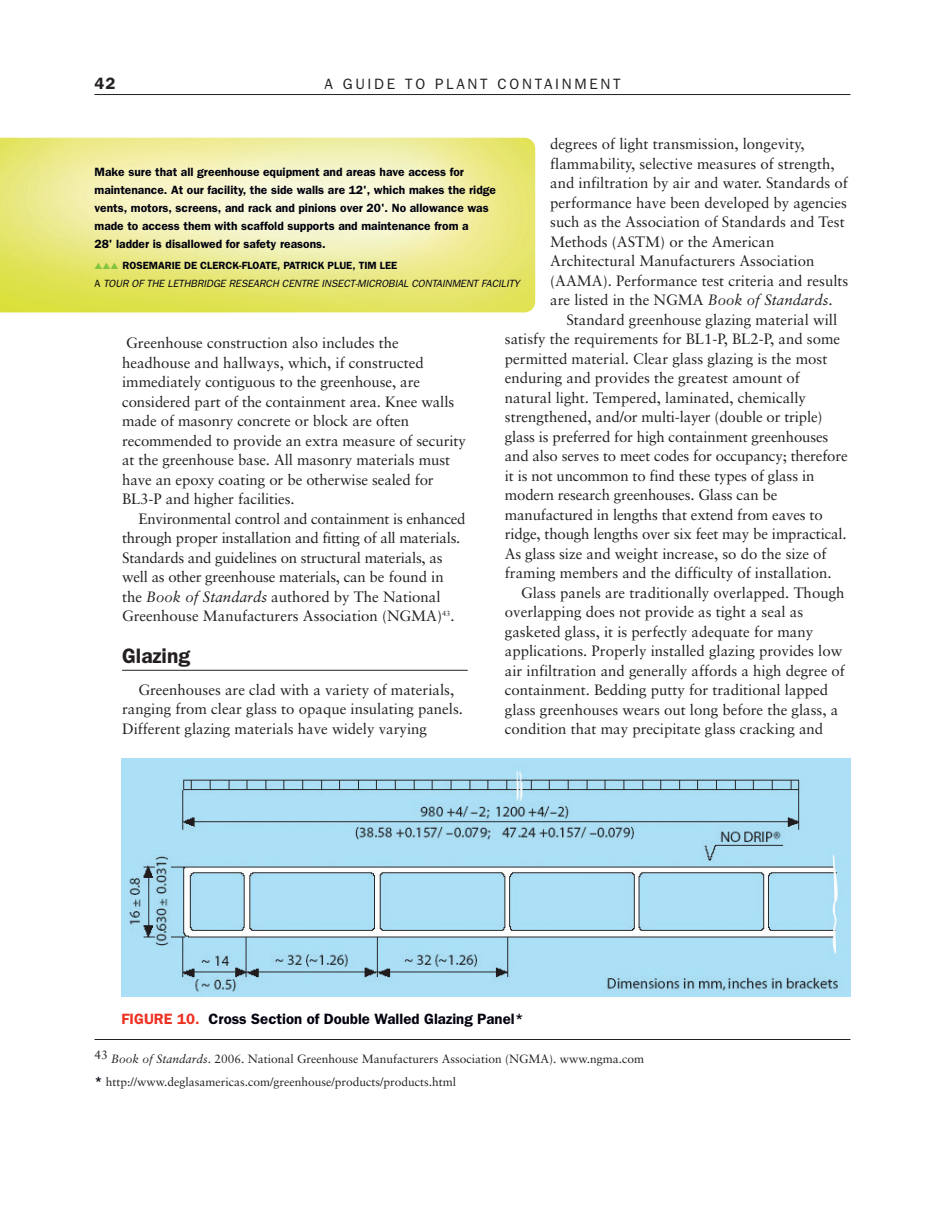
<style>
.page{position:relative;width:945px;height:1215px;background:#fff}
.page>*{position:absolute;margin:0;border:0;box-sizing:border-box;transform-origin:0 0}
.t1{font:600 21px "Franklin Gothic";color:#231f20}
.t2{font:600 16.5px "Franklin Gothic";color:#231f20}
.t3{font:15px/19.5px "Sabon";color:#231f20}
.t4{font:600 15px "Franklin Gothic";color:#00000d}
.t5{font:15px "Franklin Gothic";letter-spacing:.18em;color:#231f20}
.t6{font:600 12px/18px "Franklin Gothic";color:#00000d}
.t7{font:12px/22.5px "Sabon";color:#231f20}
.t8{font:italic 10.5px/18px "Franklin Gothic";color:#00000d}
.s1{font-style:italic}
.s2{color:#84c440}
.s3{font-weight:600;font-style:normal}
.s4{font-style:normal}
.s5{color:#ef3122}
.s6{font-family:"Franklin Gothic";font-weight:600;font-size:13.5px;color:#00000d}
</style>
<div class="page">
<hr style="left:94px;top:94px;width:756px;height:1px;background:#231f20">
<hr style="left:122px;top:670px;width:346px;height:1px;background:#231f20">
<hr style="left:94px;top:1039px;width:756px;height:1px;background:#231f20">
<img style="left:0;top:138px;width:535px;height:174px">
<img style="left:122px;top:759px;width:728px;height:237px">
<p class="t2" style="left:94px;top:73px;width:22px">42</p>
<p class="t5" style="left:324px;top:75px;width:298px">A GUIDE TO PLANT CONTAINMENT</p>
<p class="t3" style="left:550px;top:135px;width:300px">degrees of light transmission, longevity, flammability, selective measures of strength, and infiltration by air and water. Standards of performance have been developed by agencies such as the Association of Standards and Test Methods (ASTM) or the American Architectural Manufacturers Association (AAMA). Performance test criteria and results are listed in the NGMA <span class="s1">Book of Standards</span>.</p>
<p class="t3" style="left:505px;top:311px;width:344px;text-indent:62px">Standard greenhouse glazing material will satisfy the requirements for BL1-P, BL2-P, and some permitted material. Clear glass glazing is the most enduring and provides the greatest amount of natural light. Tempered, laminated, chemically strengthened, and/or multi-layer (double or triple) glass is preferred for high containment greenhouses and also serves to meet codes for occupancy; therefore it is not uncommon to find these types of glass in modern research greenhouses. Glass can be manufactured in lengths that extend from eaves to ridge, though lengths over six feet may be impractical.<br>As glass size and weight increase, so do the size of framing members and the difficulty of installation.</p>
<p class="t3" style="left:505px;top:584px;width:342px;text-indent:16px">Glass panels are traditionally overlapped. Though overlapping does not provide as tight a seal as gasketed glass, it is perfectly adequate for many applications. Properly installed glazing provides low air infiltration and generally affords a high degree of containment. Bedding putty for traditional lapped glass greenhouses wears out long before the glass, a condition that may precipitate glass cracking and</p>
<p class="t6" style="left:94px;top:163px;width:403px">Make sure that all greenhouse equipment and areas have access for maintenance. At our facility, the side walls are 12', which makes the ridge vents, motors, screens, and rack and pinions over 20'. No allowance was made to access them with scaffold supports and maintenance from a<br>28' ladder is disallowed for safety reasons.</p>
<p class="t8" style="left:94px;top:256px;width:429px"><span class="s2">▲▲▲</span> <span class="s3">ROSEMARIE DE CLERCK-FLOATE, PATRICK PLUE, TIM LEE<br></span><span class="s4">A</span> TOUR OF THE LETHBRIDGE RESEARCH CENTRE INSECT-MICROBIAL CONTAINMENT FACILITY</p>
<p class="t3" style="left:122px;top:335px;width:345px">Greenhouse construction also includes the headhouse and hallways, which, if constructed immediately contiguous to the greenhouse, are considered part of the containment area. Knee walls made of masonry concrete or block are often recommended to provide an extra measure of security at the greenhouse base. All masonry materials must have an epoxy coating or be otherwise sealed for BL3-P and higher facilities.</p>
<p class="t3" style="left:122px;top:510px;width:345px;text-indent:16px">Environmental control and containment is enhanced through proper installation and fitting of all materials.<br>Standards and guidelines on structural materials, as well as other greenhouse materials, can be found in the <span class="s1">Book of Standards</span> authored by The National Greenhouse Manufacturers Association (NGMA)<sup>43</sup>.</p>
<h1 class="t1" style="left:122px;top:644px;width:70px">Glazing</h1>
<p class="t3" style="left:122px;top:681px;width:342px;text-indent:16px">Greenhouses are clad with a variety of materials, ranging from clear glass to opaque insulating panels.<br>Different glazing materials have widely varying</p>
<p class="t4" style="left:122px;top:1010px;width:404px"><span class="s5">FIGURE 10.</span> Cross Section of Double Walled Glazing Panel*</p>
<p class="t7" style="left:94px;top:1049px;width:551px">43 <span class="s1">Book of Standards</span>. 2006. National Greenhouse Manufacturers Association (NGMA). www.ngma.com <span class="s6">*</span> http://www.deglasamericas.com/greenhouse/products/products.html</p>
</div>
